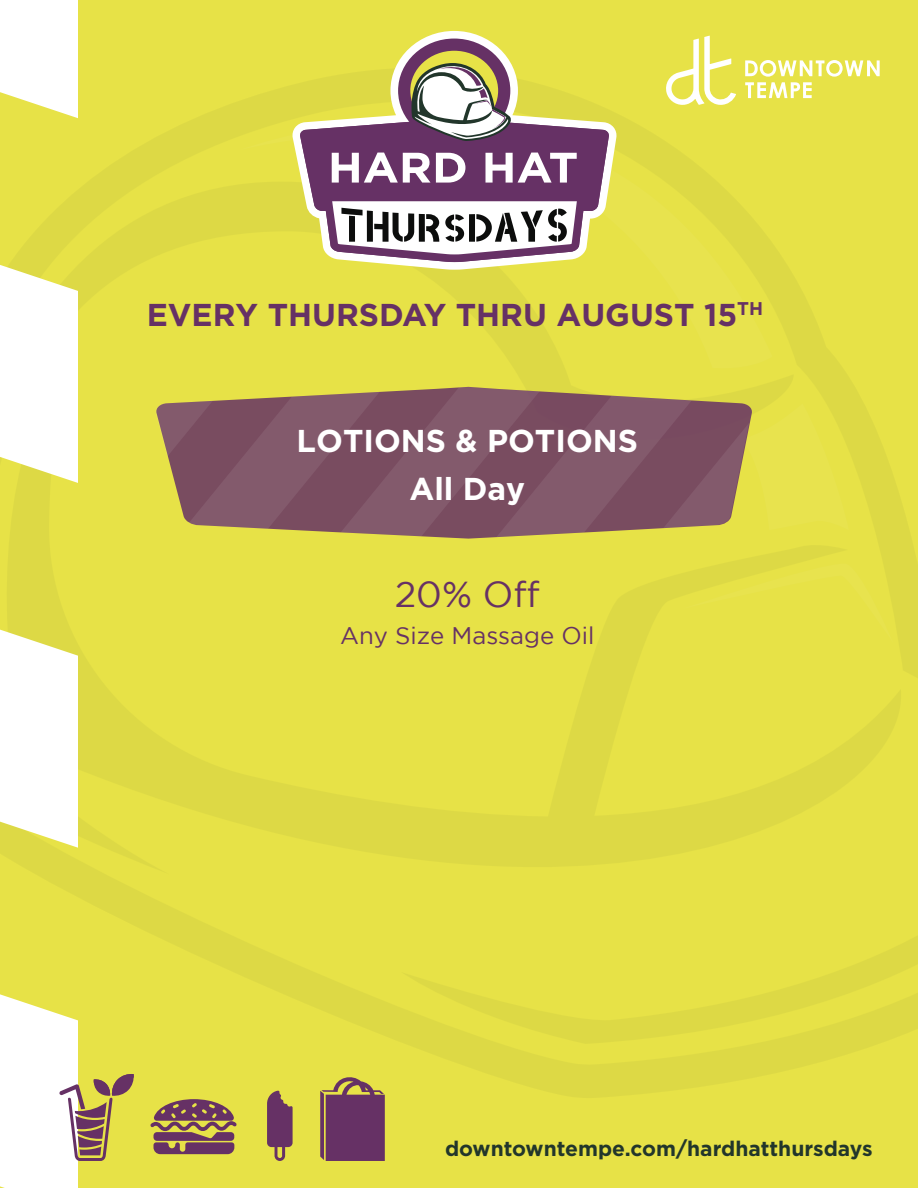
<style>
.page{position:relative;width:918px;height:1188px;background:#e7e247}
.page>*{position:absolute;margin:0;border:0;box-sizing:border-box;transform-origin:0 0}
.t1{font:36px "Gotham";color:#663165}
.t2{font:700 31.65px "Gotham";color:#663165}
.t3{font:700 31.65px/47.7px "Gotham";color:#fff;text-align:center}
.t4{font:24px "Gotham";color:#663165}
.t5{font:700 21px "Gotham";color:#22362b}
</style>
<div class="page">
<svg style="left:666px;top:36px;width:70px;height:69px"></svg>
<svg style="left:745px;top:60px;width:135px;height:38px"></svg>
<svg style="left:736px;top:403px;width:16px;height:89px"></svg>
<svg style="left:632px;top:396px;width:104px;height:134px;background:#835962"></svg>
<svg style="left:529px;top:390px;width:103px;height:146px;background:#835a65"></svg>
<svg style="left:156px;top:387px;width:373px;height:152px;background:#8b6562"></svg>
<div style="left:0;top:0;width:77px;height:52px;background:#fff"></div>
<svg style="left:0;top:52px;width:77px;height:339px"></svg>
<svg style="left:0;top:391px;width:77px;height:338px"></svg>
<svg style="left:0;top:729px;width:134px;height:459px"></svg>
<svg style="left:267px;top:1091px;width:26px;height:70px"></svg>
<svg style="left:150px;top:1099px;width:87px;height:55px"></svg>
<svg style="left:320px;top:1077px;width:65px;height:84px;background:#7b4f5f"></svg>
<svg style="left:292px;top:31px;width:325px;height:239px"></svg>
<svg style="left:300px;top:39px;width:309px;height:223px"></svg>
<h2 class="t2" style="left:147px;top:293px;width:618px">EVERY THURSDAY THRU AUGUST 15<sup>TH</sup></h2>
<h2 class="t3" style="left:297px;top:417px;width:343px">LOTIONS &amp; POTIONS<br>All Day</h2>
<h1 class="t1" style="left:395px;top:575px;width:147px">20% Off</h1>
<p class="t4" style="left:340px;top:622px;width:256px">Any Size Massage Oil</p>
<p class="t5" style="left:445px;top:1135px;width:429px">downtowntempe.com/hardhatthursdays</p>
</div>
